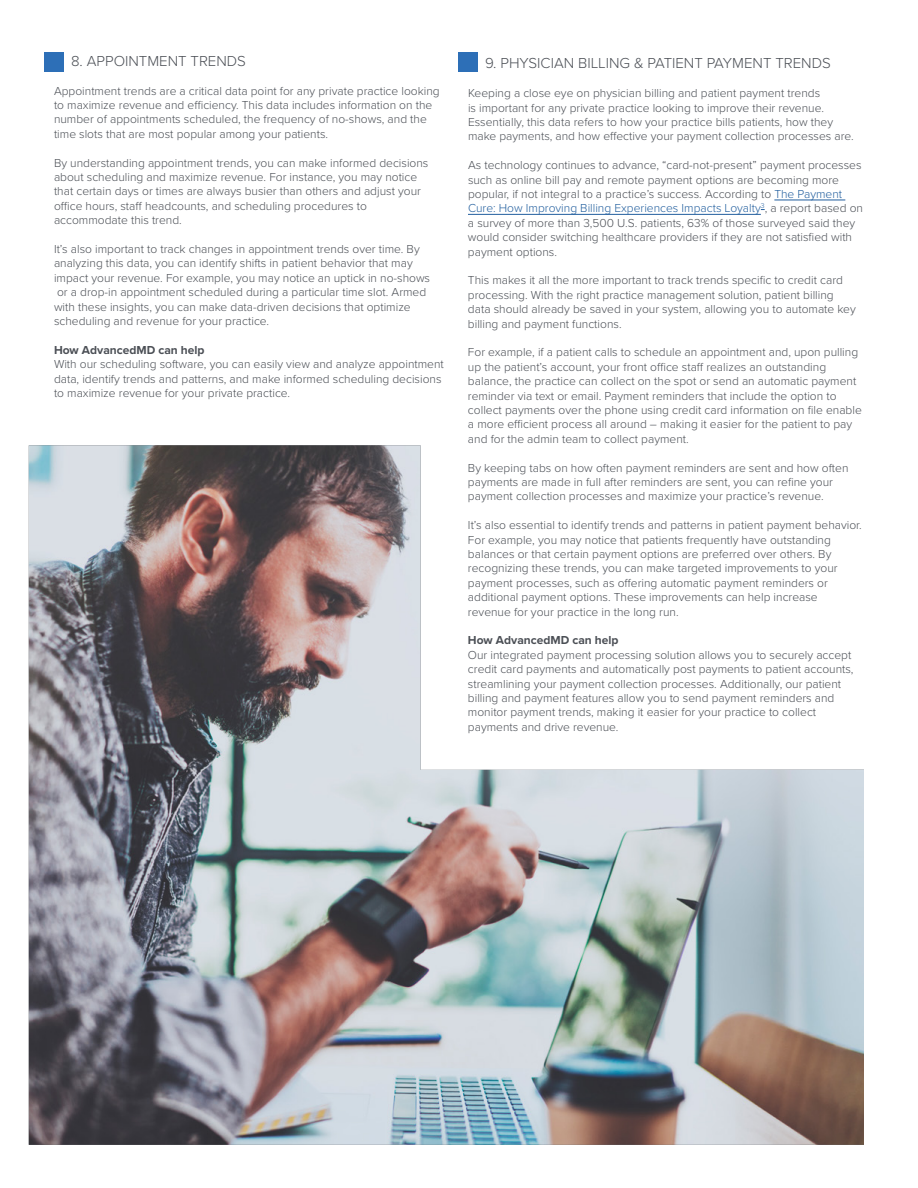
<style>
.page{position:relative;width:918px;height:1188px;background:#fff}
.page>*{position:absolute;margin:0;border:0;box-sizing:border-box;transform-origin:0 0}
.t1{font:300 15px "Proxima Nova";color:#4b4f55}
.t2{font:300 12px/14.4px "Proxima Nova";color:#4b4f55}
.t3{font:700 12px "Proxima Nova";color:#4b4f55}
.s1{color:#215e9e}
</style>
<div class="page">
<hr style="left:774px;top:200px;width:71px;height:1px;background:#215e9e">
<hr style="left:468px;top:214px;width:293px;height:1px;background:#215e9e">
<img style="left:29px;top:445px;width:835px;height:700px">
<div style="left:44px;top:52px;width:20px;height:20px;background:#2d6fb7"></div>
<div style="left:458px;top:52px;width:20px;height:20px;background:#2d6fb7"></div>
<p class="t1" style="left:71px;top:50px;width:176px">8. APPOINTMENT TRENDS</p>
<p class="t2" style="left:54px;top:83px;width:387px">Appointment trends are a critical data point for any private practice looking to maximize revenue and efficiency. This data includes information on the number of appointments scheduled, the frequency of no-shows, and the time slots that are most popular among your patients.</p>
<p class="t2" style="left:54px;top:155px;width:376px">By understanding appointment trends, you can make informed decisions about scheduling and maximize revenue. For instance, you may notice that certain days or times are always busier than others and adjust your office hours, staff headcounts, and scheduling procedures to accommodate this trend.</p>
<p class="t2" style="left:54px;top:241px;width:378px">It’s also important to track changes in appointment trends over time. By analyzing this data, you can identify shifts in patient behavior that may impact your revenue. For example, you may notice an uptick in no-shows or a drop-in appointment scheduled during a particular time slot. Armed with these insights, you can make data-driven decisions that optimize scheduling and revenue for your practice.</p>
<p class="t3" style="left:54px;top:341px;width:152px">How AdvancedMD can help</p>
<p class="t2" style="left:54px;top:356px;width:391px">With our scheduling software, you can easily view and analyze appointment data, identify trends and patterns, and make informed scheduling decisions to maximize revenue for your private practice.</p>
<p class="t1" style="left:485px;top:52px;width:347px">9. PHYSICIAN BILLING &amp; PATIENT PAYMENT TRENDS</p>
<p class="t2" style="left:468px;top:85px;width:387px">Keeping a close eye on physician billing and patient payment trends<br>is important for any private practice looking to improve their revenue.<br>Essentially, this data refers to how your practice bills patients, how they make payments, and how effective your payment collection processes are.</p>
<p class="t2" style="left:468px;top:157px;width:397px">As technology continues to advance, “card-not-present” payment processes such as online bill pay and remote payment options are becoming more popular, if not integral to a practice’s success. According to <span class="s1">The Payment Cure: How Improving Billing Experiences Impacts Loyalty</span><sup>3</sup>, a report based on a survey of more than 3,500 U.S. patients, 63% of those surveyed said they would consider switching healthcare providers if they are not satisfied with payment options.</p>
<p class="t2" style="left:468px;top:273px;width:389px">This makes it all the more important to track trends specific to credit card processing. With the right practice management solution, patient billing data should already be saved in your system, allowing you to automate key billing and payment functions.</p>
<p class="t2" style="left:468px;top:345px;width:395px">For example, if a patient calls to schedule an appointment and, upon pulling up the patient’s account, your front office staff realizes an outstanding balance, the practice can collect on the spot or send an automatic payment reminder via text or email. Payment reminders that include the option to collect payments over the phone using credit card information on file enable a more efficient process all around – making it easier for the patient to pay and for the admin team to collect payment.</p>
<p class="t2" style="left:468px;top:460px;width:382px">By keeping tabs on how often payment reminders are sent and how often payments are made in full after reminders are sent, you can refine your payment collection processes and maximize your practice’s revenue.</p>
<p class="t2" style="left:468px;top:517px;width:395px">It’s also essential to identify trends and patterns in patient payment behavior.<br>For example, you may notice that patients frequently have outstanding balances or that certain payment options are preferred over others. By recognizing these trends, you can make targeted improvements to your payment processes, such as offering automatic payment reminders or additional payment options. These improvements can help increase revenue for your practice in the long run.</p>
<p class="t3" style="left:468px;top:631px;width:152px">How AdvancedMD can help</p>
<p class="t2" style="left:468px;top:647px;width:387px">Our integrated payment processing solution allows you to securely accept credit card payments and automatically post payments to patient accounts, streamlining your payment collection processes. Additionally, our patient billing and payment features allow you to send payment reminders and monitor payment trends, making it easier for your practice to collect payments and drive revenue.</p>
</div>
